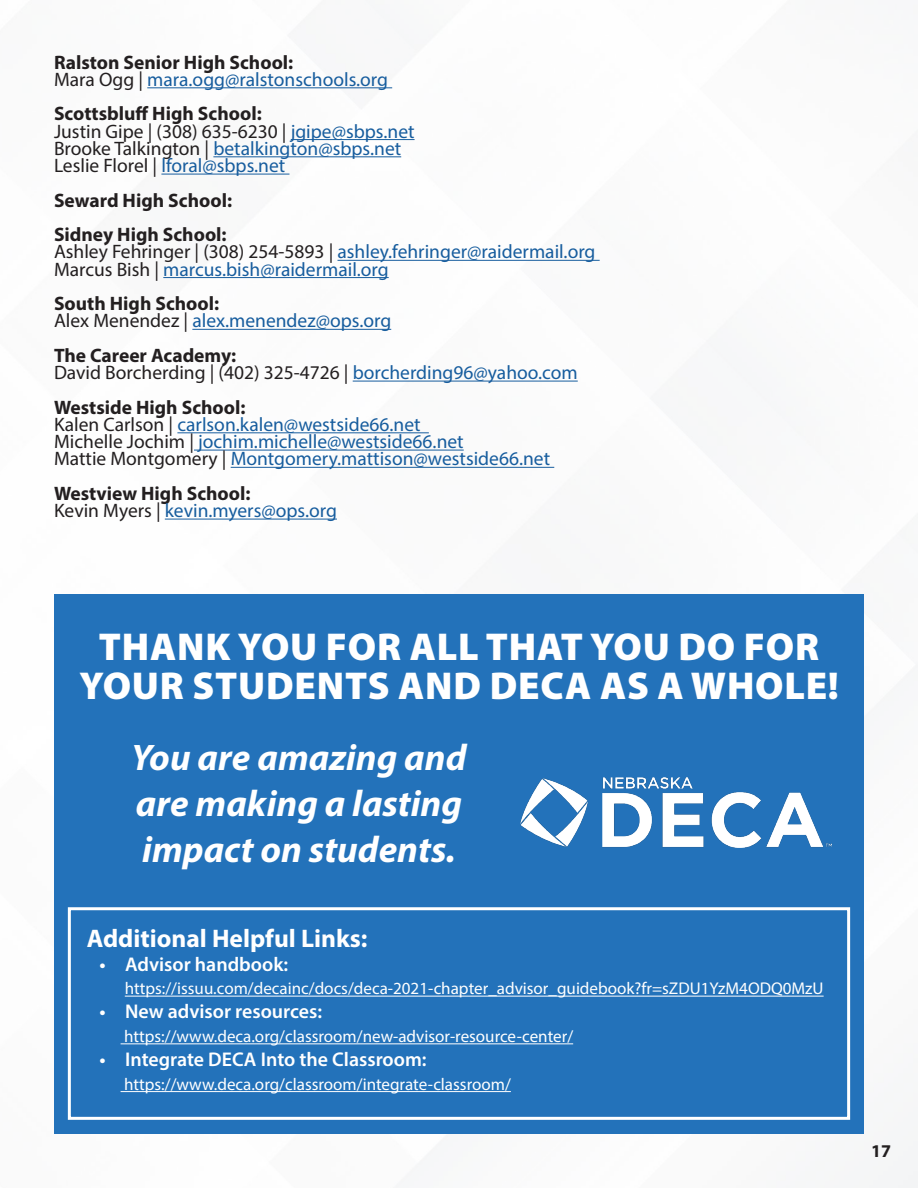
<style>
.page{position:relative;width:918px;height:1188px;background:#fff}
.page>*{position:absolute;margin:0;border:0;box-sizing:border-box;transform-origin:0 0}
.t1{font:900 39px/39px "Myriad Pro";letter-spacing:.02em;color:#fff;text-align:center}
.t2{font:italic 700 37.05px/45.9px "Myriad Pro";color:#fff;text-align:justify}
.t3{font:700 25.5px "Myriad Pro";color:#fff}
.t4{font:600 19.95px "Myriad Pro";color:#fff}
.t5{font:19.5px "Myriad Pro";color:#175d9e}
.t6{font:700 19.5px "Myriad Pro";color:#231f20}
.t7{font:19.5px "Myriad Pro";color:#231f20}
.t8{font:700 18px "Myriad Pro";color:#231f20}
.t9{font:17.1px "Myriad Pro";color:#fff}
.s1{color:#231f20}
.s2{color:#175d9e}
</style>
<div class="page">
<div style="left:54px;top:594px;width:810px;height:540px;background:#2372ba"></div>
<img style="left:521px;top:777px;width:310px;height:71px">
<hr style="left:147px;top:87px;width:245px;height:1px;background:#175d9e">
<hr style="left:291px;top:139px;width:124px;height:1px;background:#175d9e">
<hr style="left:213px;top:156px;width:188px;height:1px;background:#175d9e">
<hr style="left:161px;top:174px;width:128px;height:1px;background:#175d9e">
<hr style="left:338px;top:260px;width:262px;height:1px;background:#175d9e">
<hr style="left:163px;top:277px;width:226px;height:1px;background:#175d9e">
<hr style="left:192px;top:329px;width:199px;height:1px;background:#175d9e">
<hr style="left:353px;top:381px;width:225px;height:1px;background:#175d9e">
<hr style="left:177px;top:432px;width:252px;height:1px;background:#175d9e">
<hr style="left:194px;top:450px;width:270px;height:1px;background:#175d9e">
<hr style="left:231px;top:467px;width:323px;height:1px;background:#175d9e">
<hr style="left:165px;top:519px;width:172px;height:1px;background:#175d9e">
<hr style="left:125px;top:996px;width:699px;height:1px;background:#fff">
<hr style="left:121px;top:1043px;width:452px;height:1px;background:#fff">
<hr style="left:121px;top:1091px;width:390px;height:1px;background:#fff">
<div style="left:68px;top:907px;width:782px;height:213px;border:3px solid #fff"></div>
<p class="t6" style="left:54px;top:49px;width:241px">Ralston Senior High School:</p>
<p class="t5" style="left:54px;top:67px;width:336px"><span class="s1">Mara Ogg |</span> mara.ogg@ralstonschools.org</p>
<p class="t6" style="left:54px;top:101px;width:209px">Scottsbluff High School:</p>
<p class="t7" style="left:54px;top:119px;width:362px">Justin Gipe | (308) 635-6230 | <span class="s2">jgipe@sbps.net</span></p>
<p class="t5" style="left:54px;top:136px;width:349px"><span class="s1">Brooke Talkington |</span> betalkington@sbps.net</p>
<p class="t5" style="left:54px;top:154px;width:233px"><span class="s1">Leslie Florel |</span> lforal@sbps.net</p>
<p class="t6" style="left:54px;top:187px;width:180px">Seward High School:</p>
<p class="t6" style="left:54px;top:222px;width:174px">Sidney High School:</p>
<p class="t5" style="left:54px;top:240px;width:543px"><span class="s1">Ashley Fehringer | (308) 254-5893 |</span> ashley.fehringer@raidermail.org</p>
<p class="t5" style="left:54px;top:257px;width:336px"><span class="s1">Marcus Bish |</span> marcus.bish@raidermail.org</p>
<p class="t6" style="left:54px;top:291px;width:167px">South High School:</p>
<p class="t5" style="left:54px;top:309px;width:339px"><span class="s1">Alex Menendez |</span> alex.menendez@ops.org</p>
<p class="t6" style="left:54px;top:343px;width:184px">The Career Academy:</p>
<p class="t7" style="left:54px;top:361px;width:525px">David Borcherding | (402) 325-4726 | <span class="s2">borcherding96@yahoo.com</span></p>
<p class="t6" style="left:54px;top:394px;width:193px">Westside High School:</p>
<p class="t5" style="left:54px;top:412px;width:368px"><span class="s1">Kalen Carlson |</span> carlson.kalen@westside66.net</p>
<p class="t5" style="left:54px;top:430px;width:411px"><span class="s1">Michelle Jochim |</span> jochim.michelle@westside66.net</p>
<p class="t5" style="left:54px;top:447px;width:498px"><span class="s1">Mattie Montgomery |</span> Montgomery.mattison@westside66.net</p>
<p class="t6" style="left:54px;top:481px;width:198px">Westview High School:</p>
<p class="t5" style="left:54px;top:499px;width:284px"><span class="s1">Kevin Myers |</span> kevin.myers@ops.org</p>
<p class="t1" style="left:79px;top:626px;width:761px">THANK YOU FOR ALL THAT YOU DO FOR<br>YOUR STUDENTS AND DECA AS A WHOLE!</p>
<p class="t2" style="left:132px;top:733px;width:336px">You are amazing and are making a lasting impact on students.</p>
<p class="t3" style="left:87px;top:921px;width:282px">Additional Helpful Links:</p>
<p class="t4" style="left:99px;top:951px;width:190px">• Advisor handbook:</p>
<p class="t9" style="left:125px;top:978px;width:700px">https://issuu.com/decainc/docs/deca-2021-chapter_advisor_guidebook?fr=sZDU1YzM4ODQ0MzU</p>
<p class="t4" style="left:99px;top:999px;width:224px">• New advisor resources:</p>
<p class="t9" style="left:124px;top:1026px;width:450px">https://www.deca.org/classroom/new-advisor-resource-center/</p>
<p class="t4" style="left:99px;top:1047px;width:329px">• Integrate DECA Into the Classroom:</p>
<p class="t9" style="left:124px;top:1074px;width:388px">https://www.deca.org/classroom/integrate-classroom/</p>
<p class="t8" style="left:871px;top:1139px;width:21px">17</p>
</div>
